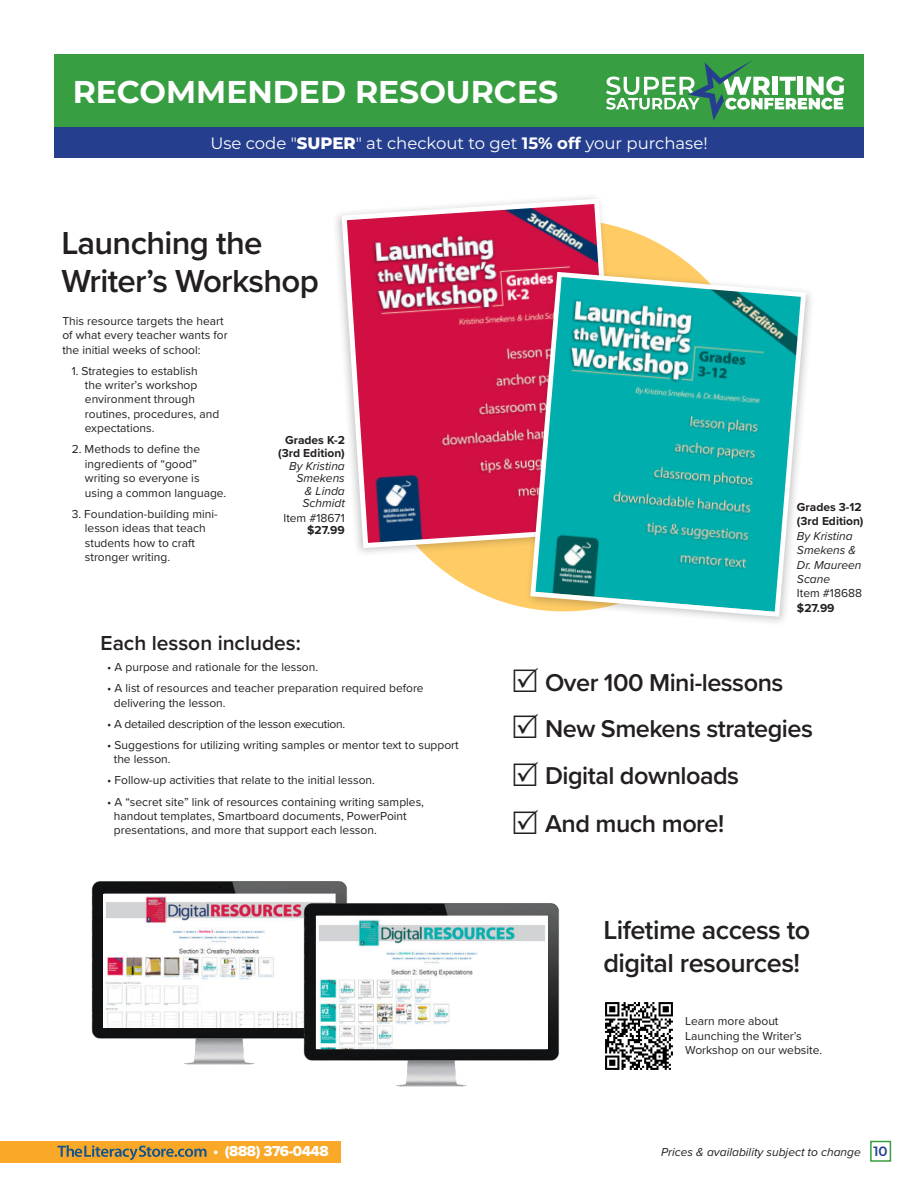
<style>
.page{position:relative;width:918px;height:1188px;background:#fff}
.page>*{position:absolute;margin:0;border:0;box-sizing:border-box;transform-origin:0 0}
.t1{font:600 33px/37.5px "Proxima Nova";letter-spacing:-.02em;color:#231f20}
.t2{font:700 31.5px "Montserrat";color:#fff}
.t3{font:600 27px/32.4px "Proxima Nova";letter-spacing:-.02em;color:#231f20}
.t4{font:600 25.2px "Proxima Nova";letter-spacing:-.02em;color:#231f20}
.t5{font:600 21px "Proxima Nova";color:#231f20}
.t6{font:16.5px "Montserrat";color:#fff}
.t7{font:15px "Proxima Nova Extrabld";letter-spacing:-.03em;color:#fff}
.t8{font:600 13.5px "Montserrat";color:#253f8e}
.t9{font:12px/14.4px "Proxima Nova";color:#231f20}
.t10{font:italic 12px/14.4px "Proxima Nova";color:#231f20}
.t11{font:700 12px/12.6px "Proxima Nova";color:#231f20;text-align:center}
.t12{font:12px "Proxima Nova";letter-spacing:-.02em;color:#231f20}
.s1{font-weight:800}
.s2{font-weight:700}
</style>
<div class="page">
<div style="left:870px;top:1141px;width:21px;height:21px;border:2px solid #389e42"></div>
<div style="left:54px;top:54px;width:810px;height:73px;background:#389e42"></div>
<svg style="left:606px;top:61px;width:238px;height:60px"></svg>
<img style="left:91px;top:881px;width:256px;height:184px">
<img style="left:103px;top:894px;width:231px;height:133px">
<img style="left:298px;top:900px;width:262px;height:187px">
<img style="left:317px;top:916px;width:231px;height:132px">
<div style="left:366px;top:219px;width:395px;height:392px;background:#fecb64;border-radius:50%"></div>
<div style="left:331px;top:193px;width:295px;height:365px;background:#231f20;opacity:.25"></div>
<svg style="left:339px;top:196px;width:284px;height:355px"></svg>
<div style="left:525px;top:267px;width:291px;height:360px;background:#231f20;opacity:.25"></div>
<svg style="left:528px;top:269px;width:281px;height:350px;background:#46b2b0"></svg>
<img style="left:605px;top:1002px;width:68px;height:68px">
<div style="left:0;top:1141px;width:340px;height:21px;background:#faa828"></div>
<svg style="left:57px;top:1145px;width:149px;height:15px"></svg>
<div style="left:54px;top:127px;width:810px;height:31px;background:#253f8e"></div>
<p class="t2" style="left:73px;top:69px;width:487px">RECOMMENDED RESOURCES</p>
<p class="t6" style="left:210px;top:132px;width:499px">Use code "<span class="s1">SUPER</span>" at checkout to get <span class="s2">15% off</span> your purchase!</p>
<p class="t1" style="left:62px;top:224px;width:259px">Launching the<br>Writer’s Workshop</p>
<p class="t9" style="left:62px;top:313px;width:167px">This resource targets the heart of what every teacher wants for the initial weeks of school:</p>
<p class="t9" style="left:85px;top:363px;width:136px;text-indent:-13px">1. Strategies to establish<br>the writer’s workshop environment through routines, procedures, and expectations.</p>
<p class="t9" style="left:85px;top:442px;width:143px;text-indent:-13px">2. Methods to define the ingredients of “good” writing so everyone is using a common language.</p>
<p class="t9" style="left:85px;top:506px;width:134px;text-indent:-13px">3. Foundation-building mini&shy;lesson ideas that teach students how to craft stronger writing.</p>
<p class="t11" style="left:278px;top:434px;width:68px">Grades K-2 (3rd Edition)</p>
<p class="t10" style="left:289px;top:459px;width:57px;line-height:12.6px;text-align:right">By Kristina<br>Smekens</p>
<p class="t10" style="left:302px;top:484px;width:44px;line-height:12.6px">&amp; Linda<br>Schmidt</p>
<p class="t9" style="left:283px;top:510px;width:63px">Item #18671</p>
<p class="t11" style="left:307px;top:524px;width:39px">$27.99</p>
<p class="t5" style="left:101px;top:627px;width:202px">Each lesson includes:</p>
<p class="t9" style="left:107px;top:659px;width:212px">• A purpose and rationale for the lesson.</p>
<p class="t9" style="left:114px;top:680px;width:311px;text-indent:-7px">• A list of resources and teacher preparation required before delivering the lesson.</p>
<p class="t12" style="left:107px;top:715px;width:240px">• A detailed description of the lesson execution.</p>
<p class="t9" style="left:114px;top:737px;width:346px;text-indent:-7px">• Suggestions for utilizing writing samples or mentor text to support the lesson.</p>
<p class="t9" style="left:107px;top:773px;width:269px">• Follow-up activities that relate to the initial lesson.</p>
<p class="t9" style="left:114px;top:794px;width:312px;text-indent:-7px">• A “secret site” link of resources containing writing samples, handout templates, Smartboard documents, PowerPoint presentations, and more that support each lesson.</p>
<p class="t11" style="left:797px;top:500px;width:68px;line-height:14.4px;text-align:left">Grades 3-12 (3rd Edition)</p>
<p class="t10" style="left:797px;top:528px;width:66px">By Kristina<br>Smekens &amp;<br>Dr. Maureen<br>Scane</p>
<p class="t9" style="left:797px;top:586px;width:67px">Item #18688</p>
<p class="t11" style="left:797px;top:601px;width:39px">$27.99</p>
<p class="t4" style="left:545px;top:663px;width:240px">Over 100 Mini-lessons</p>
<p class="t4" style="left:545px;top:710px;width:269px">New Smekens strategies</p>
<p class="t4" style="left:545px;top:757px;width:196px">Digital downloads</p>
<p class="t4" style="left:545px;top:805px;width:181px">And much more!</p>
<p class="t3" style="left:603px;top:913px;width:209px">Lifetime access to digital resources!</p>
<p class="t9" style="left:685px;top:1013px;width:138px">Learn more about<br>Launching the Writer’s<br>Workshop on our website.</p>
<p class="t7" style="left:213px;top:1140px;width:117px">• (888) 376-0448</p>
<p class="t10" style="left:661px;top:1145px;width:201px">Prices &amp; availability subject to change</p>
<p class="t8" style="left:873px;top:1142px;width:16px">10</p>
</div>
